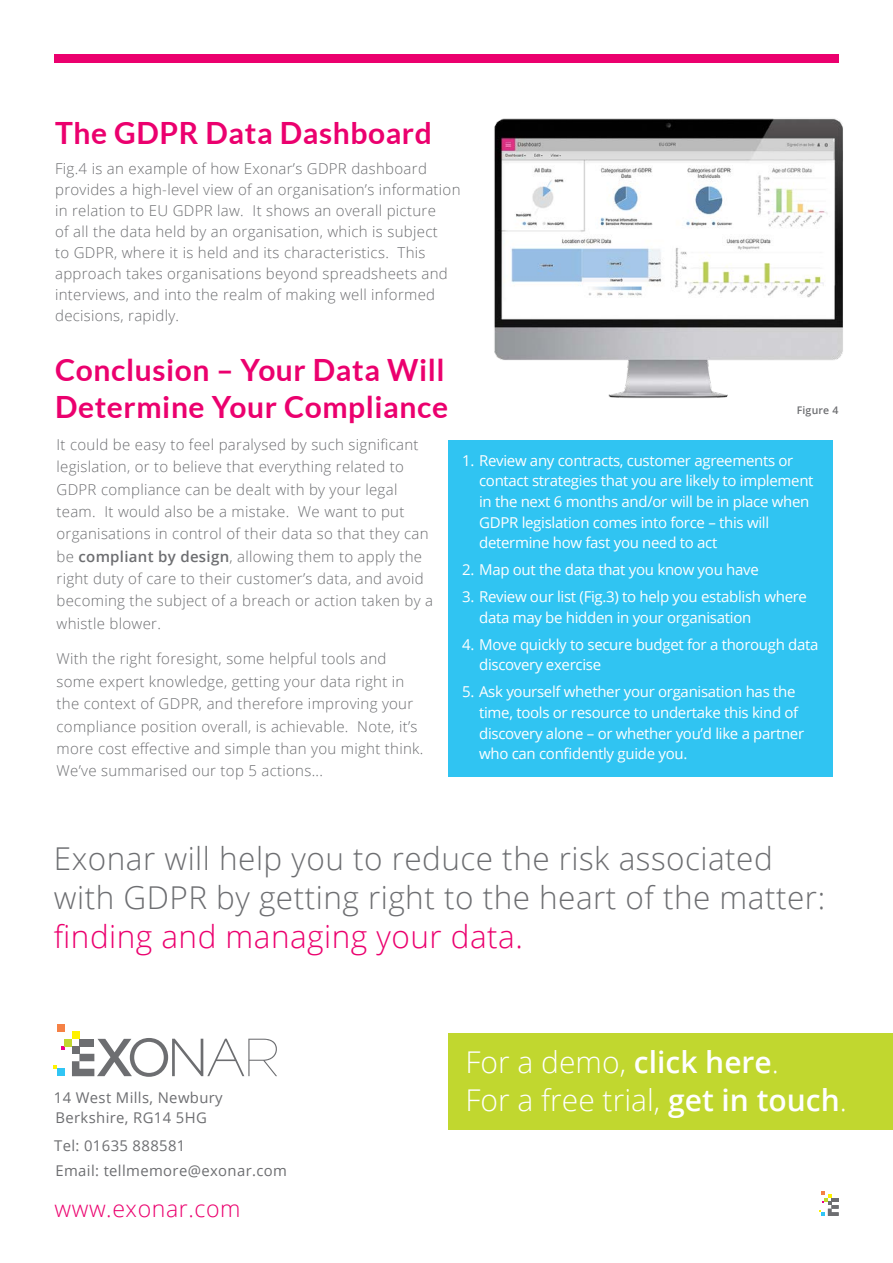
<style>
.page{position:relative;width:893px;height:1263px;background:#fff}
.page>*{position:absolute;margin:0;border:0;box-sizing:border-box;transform-origin:0 0}
.t1{font:300 31.5px/39px "Open Sans";letter-spacing:.015em;color:#6d6e71}
.t2{font:300 31.5px "Open Sans";letter-spacing:.015em;color:#eb006e}
.t3{font:700 30px/37.5px "Lato";letter-spacing:.02em;color:#eb006e}
.t4{font:300 30px/37.5px "Open Sans";color:#fff}
.t5{font:300 23.1px "Open Sans";letter-spacing:.025em;color:#eb006e}
.t6{font:300 15px/22.4px "Open Sans";letter-spacing:.02em;color:#6d6e71}
.t7{font:15px/20.7px "Open Sans";letter-spacing:-.02em;color:#fff}
.t8{font:14.85px/19.8px "Open Sans";letter-spacing:.025em;color:#6d6e71}
.t9{font:600 10.5px "Open Sans";letter-spacing:.02em;color:#6d6e71}
.s1{font-weight:600}
</style>
<div class="page">
<div style="left:54px;top:54px;width:785px;height:9px;background:#eb006e"></div>
<div style="left:448px;top:1033px;width:445px;height:97px;background:#c1d72f"></div>
<svg style="left:53px;top:1065px;width:4px;height:4px"></svg>
<div style="left:57px;top:1069px;width:7px;height:7px;background:#31c5f4"></div>
<svg style="left:61px;top:1046px;width:3px;height:4px"></svg>
<div style="left:57px;top:1024px;width:7px;height:7px;background:#f58145"></div>
<div style="left:72px;top:1031px;width:7px;height:8px;background:#fff200"></div>
<div style="left:64px;top:1039px;width:8px;height:7px;background:#c1d72f"></div>
<svg style="left:72px;top:1038px;width:205px;height:39px"></svg>
<svg style="left:819px;top:1191px;width:20px;height:25px"></svg>
<img style="left:494px;top:118px;width:349px;height:280px">
<div style="left:448px;top:440px;width:384px;height:336px;background:#30c4f2"></div>
<h2 class="t3" style="left:55px;top:114px;width:378px">The GDPR Data Dashboard</h2>
<p class="t6" style="left:55px;top:157px;width:407px;line-height:21px">Fig.4 is an example of how Exonar’s GDPR dashboard provides a high-level view of an organisation’s information in relation to EU GDPR law. It shows an overall picture<br>of all the data held by an organisation, which is subject<br>to GDPR, where it is held and its characteristics. This approach takes organisations beyond spreadsheets and interviews, and into the realm of making well informed decisions, rapidly.</p>
<h2 class="t3" style="left:55px;top:351px;width:394px">Conclusion – Your Data Will<br>Determine Your Compliance</h2>
<p class="t9" style="left:797px;top:403px;width:43px">Figure 4</p>
<p class="t6" style="left:57px;top:433px;width:378px">It could be easy to feel paralysed by such significant legislation, or to believe that everything related to GDPR compliance can be dealt with by your legal team. It would also be a mistake. We want to put organisations in control of their data so that they can be <span class="s1">compliant by design</span>, allowing them to apply the right duty of care to their customer’s data, and avoid becoming the subject of a breach or action taken by a whistle blower.</p>
<p class="t6" style="left:57px;top:647px;width:368px">With the right foresight, some helpful tools and some expert knowledge, getting your data right in the context of GDPR, and therefore improving your compliance position overall, is achievable. Note, it’s more cost effective and simple than you might think.<br>We’ve summarised our top 5 actions...</p>
<p class="t7" style="left:479px;top:449px;width:336px;text-indent:-17px">1. Review any contracts, customer agreements or contact strategies that you are likely to implement in the next 6 months and/or will be in place when GDPR legislation comes into force – this will determine how fast you need to act</p>
<p class="t7" style="left:462px;top:559px;width:298px">2. Map out the data that you know you have</p>
<p class="t7" style="left:479px;top:586px;width:329px;text-indent:-17px">3. Review our list (Fig.3) to help you establish where data may be hidden in your organisation</p>
<p class="t7" style="left:479px;top:634px;width:341px;text-indent:-17px">4. Move quickly to secure budget for a thorough data discovery exercise</p>
<p class="t7" style="left:479px;top:681px;width:327px;text-indent:-17px">5. Ask yourself whether your organisation has the time, tools or resource to undertake this kind of discovery alone – or whether you’d like a partner who can confidently guide you.</p>
<h1 class="t1" style="left:54px;top:838px;width:773px">Exonar will help you to reduce the risk associated with GDPR by getting right to the heart of the matter:</h1>
<h1 class="t2" style="left:54px;top:915px;width:470px">finding and managing your data.</h1>
<p class="t8" style="left:54px;top:1087px;width:170px">14 West Mills, Newbury<br>Berkshire, RG14 5HG</p>
<p class="t8" style="left:54px;top:1133px;width:234px;line-height:24.5px">Tel: 01635 888581<br>Email: tellmemore@exonar.com</p>
<h3 class="t5" style="left:55px;top:1192px;width:187px">www.exonar.com</h3>
<h2 class="t4" style="left:465px;top:1043px;width:383px">For a demo, <span class="s1">click here</span>.<br>For a free trial, <span class="s1">get in touch</span>.</h2>
</div>
